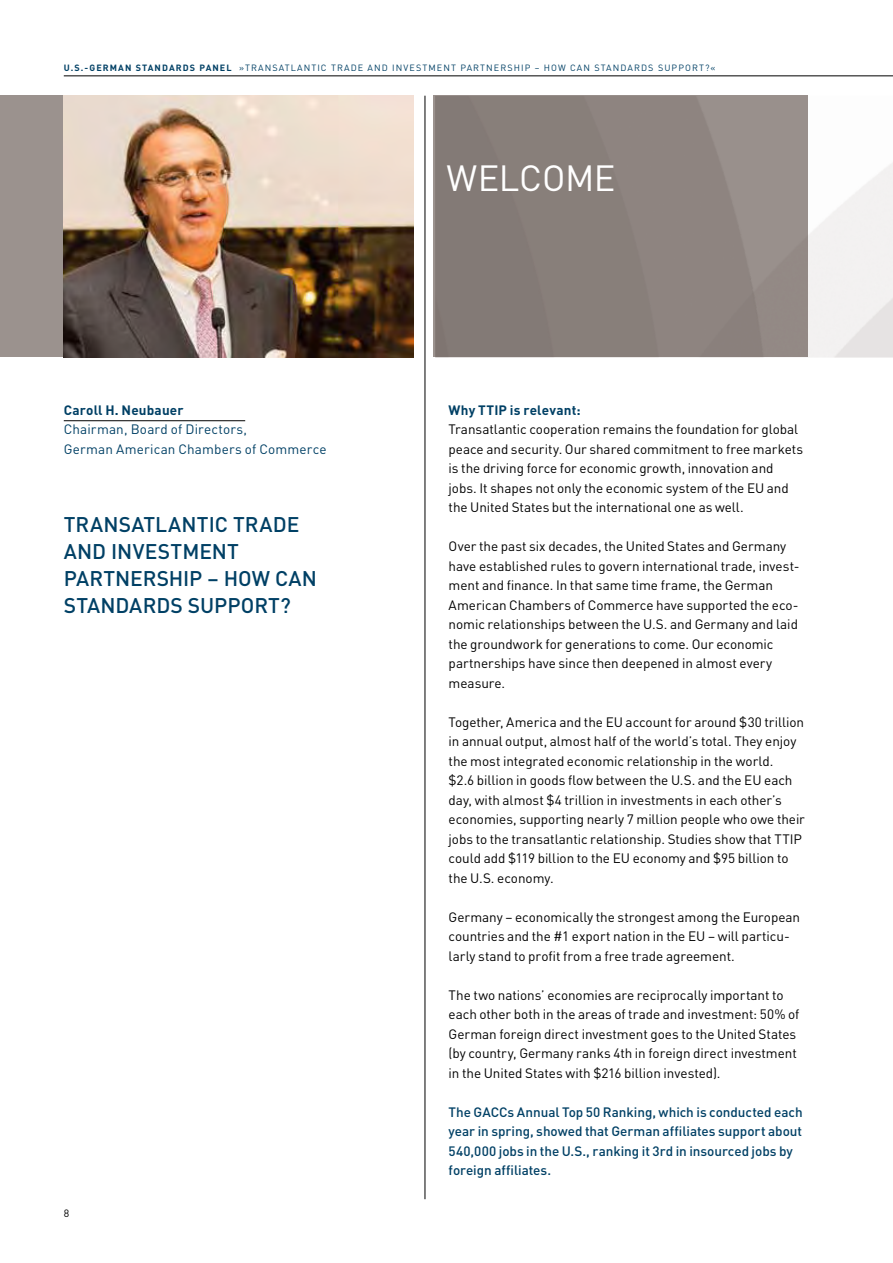
<style>
.page{position:relative;width:893px;height:1263px;background:#fff}
.page>*{position:absolute;margin:0;border:0;box-sizing:border-box;transform-origin:0 0}
.t1{font:36px "DIN";letter-spacing:-.01em;color:#fff}
.t2{font:500 21px/27px "DIN";letter-spacing:.005em;color:#004065}
.t3{font:13.5px/19.5px "DIN";letter-spacing:-.005em;color:#000}
.t4{font:500 13.5px/19.5px "DIN";letter-spacing:-.005em;color:#004065}
.t5{font:13.5px/19.5px "DIN";letter-spacing:.01em;color:#004065}
.t6{font:700 13.5px "DIN";letter-spacing:.01em;color:#004065}
.t7{font:10.5px "DIN";color:#000}
.t8{font:9px "DIN";letter-spacing:.12em;color:#004065}
.s1{font-weight:700}
</style>
<div class="page">
<div style="left:0;top:96px;width:374px;height:261px;background:#9b928e"></div>
<img style="left:64px;top:96px;width:350px;height:261px">
<hr style="left:64px;top:420px;width:181px;height:1px;background:#000">
<hr style="left:425px;top:96px;width:1px;height:1103px;background:#000">
<hr style="left:64px;top:76px;width:829px;height:1px;background:#000">
<p class="t8" style="left:64px;top:62px;width:653px"><span class="s1">U.S.-GERMAN STANDARDS PANEL</span> »TRANSATLANTIC TRADE AND INVESTMENT PARTNERSHIP – HOW CAN STANDARDS SUPPORT?«</p>
<p class="t6" style="left:64px;top:401px;width:121px">Caroll H. Neubauer</p>
<p class="t5" style="left:64px;top:419px;width:264px">Chairman, Board of Directors,<br>German American Chambers of Commerce</p>
<h2 class="t2" style="left:64px;top:510px;width:255px">TRANSATLANTIC TRADE<br>AND INVESTMENT<br>PARTNERSHIP – HOW CAN<br>STANDARDS SUPPORT?</h2>
<p class="t7" style="left:64px;top:1207px;width:7px">8</p>
<h1 class="t1" style="left:446px;top:155px;width:170px">WELCOME</h1>
<p class="t6" style="left:449px;top:401px;width:133px">Why TTIP is relevant:</p>
<p class="t3" style="left:449px;top:419px;width:356px">Transatlantic cooperation remains the foundation for global peace and security. Our shared commitment to free markets is the driving force for economic growth, innovation and jobs. It shapes not only the economic system of the EU and the United States but the international one as well.</p>
<p class="t3" style="left:449px;top:536px;width:352px">Over the past six decades, the United States and Germany have established rules to govern international trade, invest&shy;ment and finance. In that same time frame, the German American Chambers of Commerce have supported the eco&shy;nomic relationships between the U.S. and Germany and laid the groundwork for generations to come. Our economic partnerships have since then deepened in almost every measure.</p>
<p class="t3" style="left:449px;top:712px;width:358px">Together, America and the EU account for around $30 trillion in annual output, almost half of the world’s total. They enjoy the most integrated economic relationship in the world.<br>$2.6 billion in goods flow between the U.S. and the EU each day, with almost $4 trillion in investments in each other’s economies, supporting nearly 7 million people who owe their jobs to the transatlantic relationship. Studies show that TTIP could add $119 billion to the EU economy and $95 billion to the U.S. economy.</p>
<p class="t3" style="left:449px;top:907px;width:353px">Germany – economically the strongest among the European countries and the #1 export nation in the EU – will particu&shy;larly stand to profit from a free trade agreement.</p>
<p class="t3" style="left:449px;top:985px;width:352px">The two nations’ economies are reciprocally important to each other both in the areas of trade and investment: 50% of German foreign direct investment goes to the United States (by country, Germany ranks 4th in foreign direct investment in the United States with $216 billion invested).</p>
<p class="t4" style="left:449px;top:1102px;width:355px">The GACCs Annual Top 50 Ranking, which is conducted each year in spring, showed that German affiliates support about 540,000 jobs in the U.S., ranking it 3rd in insourced jobs by foreign affiliates.</p>
</div>
